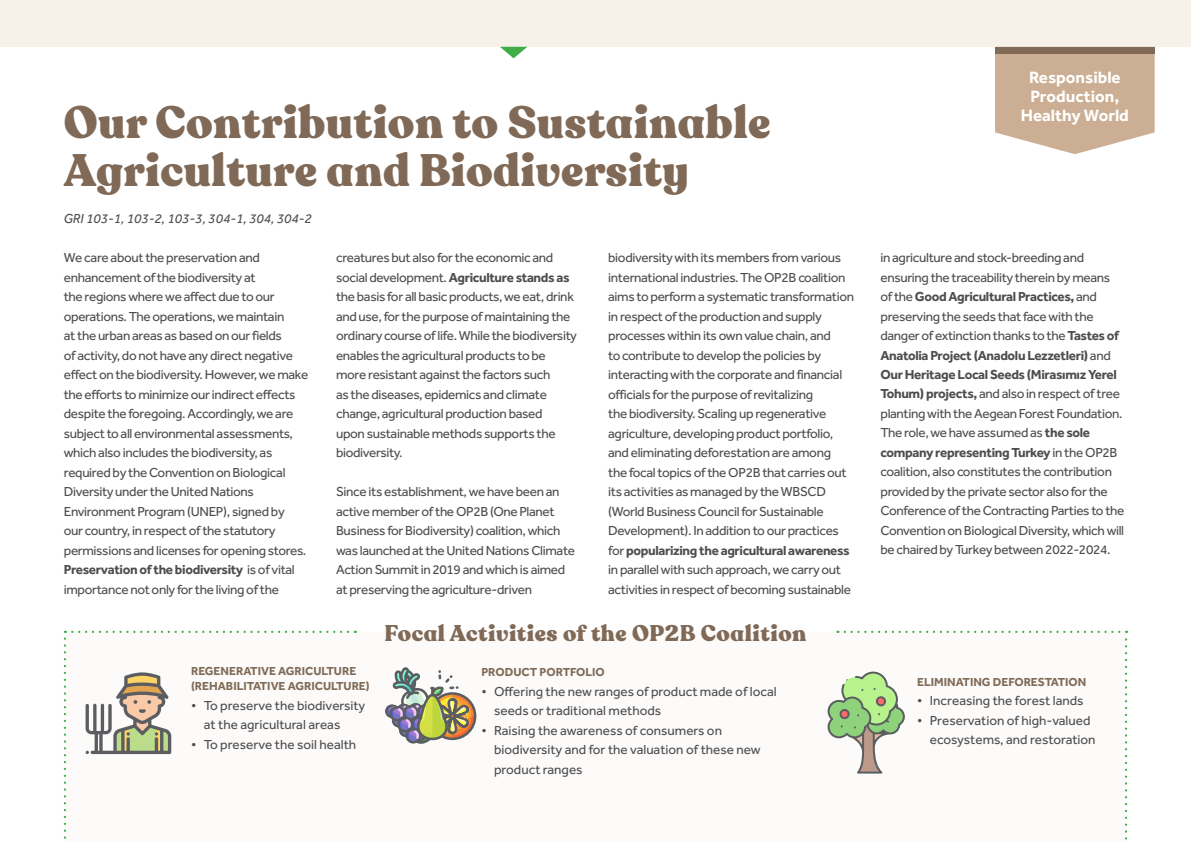
<style>
.page{position:relative;width:1191px;height:842px;background:#fff}
.page>*{position:absolute;margin:0;border:0;box-sizing:border-box;transform-origin:0 0}
.t1{font:900 45px/48px "Recoleta Alt";letter-spacing:.01em;color:#806a57}
.t2{font:900 22.5px "Recoleta Alt";letter-spacing:.025em;color:#806a57}
.t3{font:700 16.95px/19.2px "Effra Std";color:#fff;text-align:center}
.t4{font:13.5px/19.5px "Effra Std";letter-spacing:-.025em;color:#4d4d4f}
.t5{font:13.5px/19.5px "Effra Std";color:#4d4d4f}
.t6{font:italic 13.5px "Effra Std";color:#4d4d4f}
.t7{font:700 12px/15px "Effra Std";color:#806a57}
.s1{font-weight:700}
</style>
<div class="page">
<div style="left:0;top:0;width:1191px;height:47px;background:#f6f2e9"></div>
<svg style="left:500px;top:47px;width:27px;height:11px"></svg>
<svg style="left:1125px;top:631px;width:2px;height:209px"></svg>
<svg style="left:837px;top:631px;width:282px;height:2px"></svg>
<svg style="left:995px;top:53px;width:159px;height:101px;background:#cfb59d"></svg>
<div style="left:995px;top:47px;width:159px;height:6px;background:#806a57"></div>
<img style="left:385px;top:667px;width:91px;height:77px">
<svg style="left:64px;top:631px;width:284px;height:208px"></svg>
<svg style="left:827px;top:672px;width:78px;height:101px"></svg>
<h1 class="t1" style="left:64px;top:99px;width:708px">Our Contribution to Sustainable<br>Agriculture and Biodiversity</h1>
<p class="t6" style="left:64px;top:211px;width:250px">GRI 103-1, 103-2, 103-3, 304-1, 304, 304-2</p>
<p class="t3" style="left:1020px;top:67px;width:110px">Responsible<br>Production,<br>Healthy World</p>
<p class="t4" style="left:64px;top:248px;width:246px">We care about the preservation and enhancement of the biodiversity at<br>the regions where we affect due to our operations. The operations, we maintain<br>at the urban areas as based on our fields<br>of activity, do not have any direct negative effect on the biodiversity. However, we make the efforts to minimize our indirect effects despite the foregoing. Accordingly, we are subject to all environmental assessments, which also includes the biodiversity, as required by the Convention on Biological Diversity under the United Nations Environment Program (UNEP), signed by<br>our country, in respect of the statutory permissions and licenses for opening stores.<br><span class="s1">Preservation of the biodiversity</span> is of vital importance not only for the living of the</p>
<p class="t4" style="left:336px;top:248px;width:242px">creatures but also for the economic and social development. <span class="s1">Agriculture stands as </span>the basis for all basic products, we eat, drink and use, for the purpose of maintaining the ordinary course of life. While the biodiversity enables the agricultural products to be more resistant against the factors such<br>as the diseases, epidemics and climate change, agricultural production based<br>upon sustainable methods supports the biodiversity.</p>
<p class="t4" style="left:336px;top:482px;width:240px">Since its establishment, we have been an active member of the OP2B (One Planet Business for Biodiversity) coalition, which was launched at the United Nations Climate Action Summit in 2019 and which is aimed at preserving the agriculture-driven</p>
<p class="t4" style="left:608px;top:248px;width:247px">biodiversity with its members from various international industries. The OP2B coalition aims to perform a systematic transformation in respect of the production and supply processes within its own value chain, and<br>to contribute to develop the policies by interacting with the corporate and financial officials for the purpose of revitalizing<br>the biodiversity. Scaling up regenerative agriculture, developing product portfolio, and eliminating deforestation are among<br>the focal topics of the OP2B that carries out its activities as managed by the WBSCD (World Business Council for Sustainable Development). In addition to our practices for <span class="s1">popularizing the agricultural awareness </span>in parallel with such approach, we carry out activities in respect of becoming sustainable</p>
<p class="t4" style="left:880px;top:248px;width:245px">in agriculture and stock-breeding and ensuring the traceability therein by means of the <span class="s1">Good Agricultural Practices,</span> and preserving the seeds that face with the danger of extinction thanks to the <span class="s1">Tastes of Anatolia Project (Anadolu Lezzetleri)</span> and <span class="s1">Our Heritage Local Seeds (Mirasımız Yerel Tohum) projects,</span> and also in respect of tree planting with the Aegean Forest Foundation.<br>The role, we have assumed as <span class="s1">the sole company representing Turkey</span> in the OP2B coalition, also constitutes the contribution provided by the private sector also for the Conference of the Contracting Parties to the Convention on Biological Diversity, which will be chaired by Turkey between 2022-2024.</p>
<p class="t7" style="left:191px;top:663px;width:180px">REGENERATIVE AGRICULTURE (REHABILITATIVE AGRICULTURE)</p>
<p class="t5" style="left:204px;top:695px;width:163px;text-indent:-13px">• To preserve the biodiversity at the agricultural areas</p>
<p class="t5" style="left:191px;top:734px;width:167px">• To preserve the soil health</p>
<h2 class="t2" style="left:384px;top:618px;width:423px">Focal Activities of the OP2B Coalition</h2>
<p class="t7" style="left:481px;top:664px;width:125px">PRODUCT PORTFOLIO</p>
<p class="t5" style="left:494px;top:681px;width:284px;text-indent:-13px">• Offering the new ranges of product made of local seeds or traditional methods</p>
<p class="t5" style="left:494px;top:720px;width:268px;text-indent:-13px">• Raising the awareness of consumers on biodiversity and for the valuation of these new product ranges</p>
<p class="t7" style="left:917px;top:674px;width:171px">ELIMINATING DEFORESTATION</p>
<p class="t5" style="left:917px;top:691px;width:168px">• Increasing the forest lands</p>
<p class="t5" style="left:930px;top:710px;width:167px;text-indent:-13px">• Preservation of high-valued ecosystems, and restoration</p>
</div>
